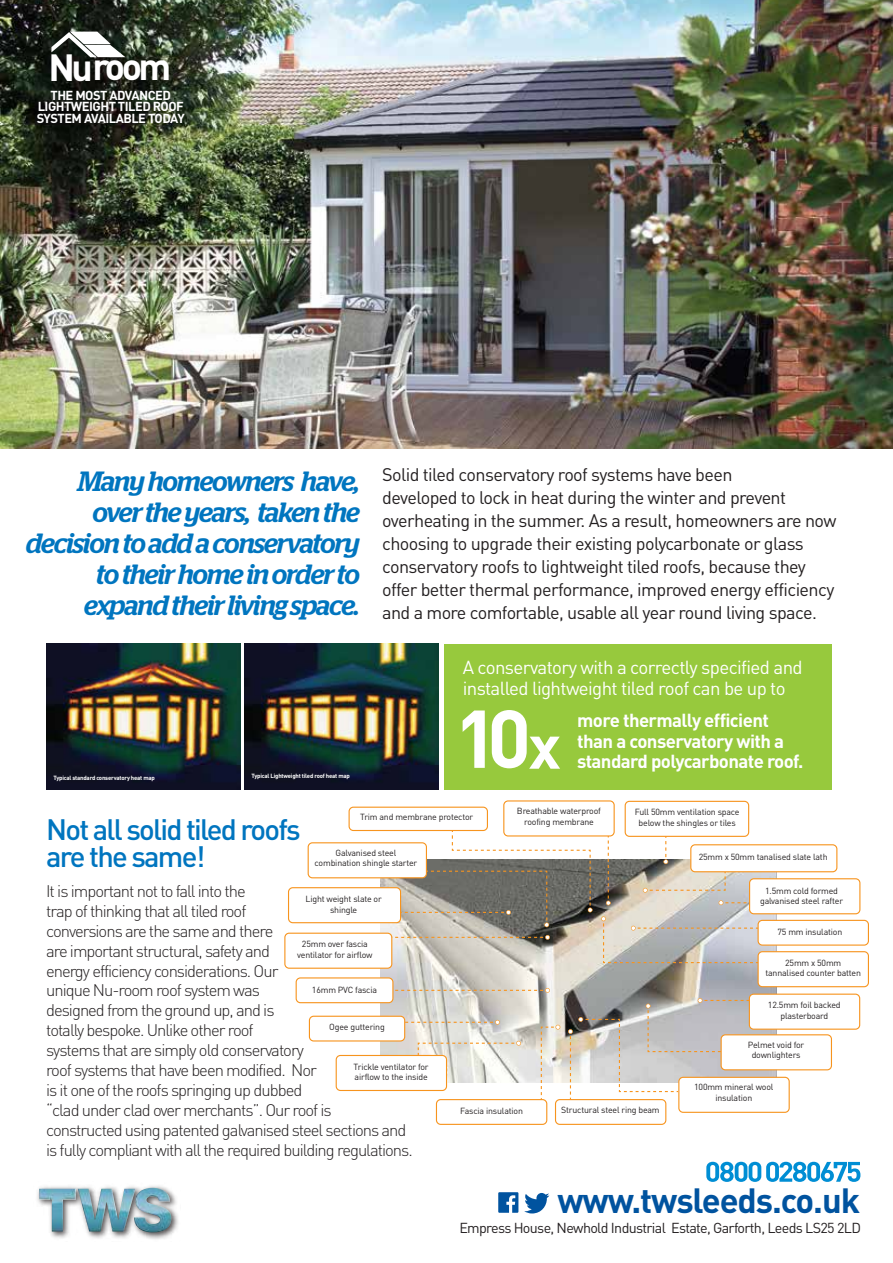
<style>
.page{position:relative;width:893px;height:1263px;background:#fff}
.page>*{position:absolute;margin:0;border:0;box-sizing:border-box;transform-origin:0 0}
.t1{font:700 80.55px "DIN";color:#fff}
.t2{font:700 37.35px "DIN";letter-spacing:-.095em;color:#fff}
.t3{font:700 34.65px "DIN";letter-spacing:-.035em;color:#00539f}
.t4{font:500 29.25px/26.5px "DIN";letter-spacing:-.06em;color:#0075bf}
.t5{font:italic 500 27.75px/31px "Stag";letter-spacing:-.035em;color:#0075bf;text-align:right}
.t6{font:18.6px/20.5px "DIN";letter-spacing:-.035em;color:#fff}
.t7{font:700 18.6px/20.5px "DIN";letter-spacing:-.035em;color:#fff}
.t8{font:18px/23px "DIN";letter-spacing:-.035em;color:#231f20}
.t9{font:300 16.65px/20px "DIN";letter-spacing:-.06em;color:#231f20}
.t10{font:14.25px "DIN";letter-spacing:-.045em;color:#231f20}
.t11{font:700 12.9px/11.2px "DIN";letter-spacing:-.04em;color:#fff;text-align:center}
.t12{font:8.85px/10.5px "DIN";letter-spacing:-.02em;color:#231f20;text-align:center}
.t13{font:700 6px "DIN";letter-spacing:-.035em;color:#fff}
.s1{font-size:61.65px}
</style>
<div class="page">
<img style="left:1px;top:0;width:891px;height:449px">
<div style="left:444px;top:644px;width:388px;height:145px;background:#97c93d"></div>
<img style="left:244px;top:644px;width:194px;height:145px">
<img style="left:46px;top:644px;width:194px;height:145px">
<img style="left:380px;top:860px;width:396px;height:223px">
<svg style="left:719px;top:900px;width:30px;height:5px"></svg>
<svg style="left:601px;top:916px;width:204px;height:48px;background:#c6c4c1"></svg>
<div style="left:678px;top:1077px;width:112px;height:36px;border:1px solid #f7941e;border-radius:4px"></div>
<div style="left:555px;top:1099px;width:111px;height:26px;border:1px solid #f7941e;border-radius:4px"></div>
<div style="left:308px;top:842px;width:119px;height:36px;border:1px solid #f7941e;border-radius:4px"></div>
<div style="left:349px;top:807px;width:139px;height:24px;border:1px solid #f7941e;border-radius:4px"></div>
<div style="left:503px;top:800px;width:112px;height:36px;border:1px solid #f7941e;border-radius:4px"></div>
<div style="left:625px;top:801px;width:124px;height:36px;border:1px solid #f7941e;border-radius:4px"></div>
<div style="left:436px;top:1099px;width:111px;height:26px;border:1px solid #f7941e;border-radius:4px"></div>
<svg style="left:405px;top:1020px;width:95px;height:5px"></svg>
<svg style="left:393px;top:988px;width:157px;height:5px"></svg>
<svg style="left:392px;top:935px;width:158px;height:5px"></svg>
<svg style="left:540px;top:1025px;width:20px;height:74px"></svg>
<svg style="left:417px;top:1041px;width:104px;height:19px"></svg>
<svg style="left:606px;top:836px;width:5px;height:69px"></svg>
<svg style="left:663px;top:836px;width:5px;height:28px"></svg>
<svg style="left:643px;top:872px;width:83px;height:21px;background:#d9cfbe"></svg>
<svg style="left:370px;top:830px;width:222px;height:97px"></svg>
<svg style="left:568px;top:998px;width:222px;height:101px"></svg>
<div style="left:285px;top:933px;width:107px;height:35px;background:#fff;border-radius:4px"></div>
<div style="left:284px;top:933px;width:108px;height:36px;border:1px solid #f7941e;border-radius:4px"></div>
<div style="left:296px;top:978px;width:97px;height:25px;background:#fff;border-radius:4px"></div>
<div style="left:296px;top:977px;width:97px;height:26px;border:1px solid #f7941e;border-radius:4px"></div>
<div style="left:309px;top:1016px;width:96px;height:25px;background:#fff;border-radius:4px"></div>
<div style="left:309px;top:1016px;width:96px;height:25px;border:1px solid #f7941e;border-radius:4px"></div>
<div style="left:289px;top:888px;width:112px;height:35px;background:#fff;border-radius:4px"></div>
<div style="left:288px;top:887px;width:113px;height:36px;border:1px solid #f7941e;border-radius:4px"></div>
<div style="left:750px;top:879px;width:110px;height:35px;background:#fff;border-radius:4px"></div>
<div style="left:749px;top:878px;width:111px;height:36px;border:1px solid #f7941e;border-radius:4px"></div>
<div style="left:758px;top:920px;width:110px;height:25px;background:#fff;border-radius:4px"></div>
<div style="left:757px;top:920px;width:112px;height:26px;border:1px solid #f7941e;border-radius:4px"></div>
<div style="left:758px;top:952px;width:110px;height:35px;background:#fff;border-radius:4px"></div>
<div style="left:757px;top:951px;width:112px;height:36px;border:1px solid #f7941e;border-radius:4px"></div>
<div style="left:749px;top:994px;width:111px;height:35px;background:#fff;border-radius:4px"></div>
<div style="left:749px;top:993px;width:111px;height:37px;border:1px solid #f7941e;border-radius:4px"></div>
<div style="left:721px;top:1035px;width:110px;height:35px;background:#fff;border-radius:4px"></div>
<div style="left:721px;top:1034px;width:111px;height:36px;border:1px solid #f7941e;border-radius:4px"></div>
<div style="left:691px;top:845px;width:146px;height:27px;background:#fff;border-radius:4px"></div>
<div style="left:690px;top:844px;width:147px;height:28px;border:1px solid #f7941e;border-radius:4px"></div>
<div style="left:336px;top:1055px;width:110px;height:35px;background:#fff;border-radius:4px"></div>
<div style="left:336px;top:1055px;width:111px;height:36px;border:1px solid #f7941e;border-radius:4px"></div>
<svg style="left:51px;top:32px;width:74px;height:25px"></svg>
<svg style="left:524px;top:1193px;width:25px;height:20px"></svg>
<svg style="left:498px;top:1192px;width:20px;height:21px"></svg>
<svg style="left:706px;top:1162px;width:154px;height:20px"></svg>
<img style="left:37px;top:1186px;width:141px;height:53px">
<img style="left:39px;top:1188px;width:132px;height:44px">
<h2 class="t2" style="left:48px;top:43px;width:125px">Nuroom</h2>
<h3 class="t11" style="left:37px;top:89px;width:150px">THE MOST ADVANCED<br>LIGHTWEIGHT TILED ROOF<br>SYSTEM AVAILABLE TODAY</h3>
<h3 class="t5" style="left:26px;top:465px;width:335px">Many homeowners have, over the years, taken the decision to add a conservatory to their home in order to expand their living space.</h3>
<p class="t8" style="left:382px;top:463px;width:456px">Solid tiled conservatory roof systems have been<br>developed to lock in heat during the winter and prevent overheating in the summer. As a result, homeowners are now choosing to upgrade their existing polycarbonate or glass conservatory roofs to lightweight tiled roofs, because they offer better thermal performance, improved energy efficiency and a more comfortable, usable all year round living space.</p>
<h3 class="t6" style="left:463px;top:657px;width:341px">A conservatory with a correctly specified and installed lightweight tiled roof can be up to</h3>
<h1 class="t1" style="left:454px;top:686px;width:108px">10<span class="s1">x</span></h1>
<h3 class="t7" style="left:577px;top:709px;width:228px">more thermally efficient than a conservatory with a standard polycarbonate roof.</h3>
<p class="t13" style="left:54px;top:774px;width:103px">Typical standard conservatory heat map</p>
<p class="t13" style="left:251px;top:772px;width:100px">Typical Lightweight tiled roof heat map</p>
<h3 class="t4" style="left:46px;top:815px;width:256px">Not all solid tiled roofs are the same!</h3>
<p class="t12" style="left:360px;top:811px;width:115px">Trim and membrane protector</p>
<p class="t12" style="left:517px;top:805px;width:86px">Breathable waterproof roofing membrane</p>
<p class="t12" style="left:635px;top:807px;width:106px">Full 50mm ventilation space below the shingles or tiles</p>
<p class="t12" style="left:315px;top:847px;width:104px">Galvanised steel combination shingle starter</p>
<p class="t12" style="left:699px;top:851px;width:130px">25mm x 50mm tanalised slate lath</p>
<p class="t9" style="left:46px;top:881px;width:368px">It is important not to fall into the<br>trap of thinking that all tiled roof<br>conversions are the same and there<br>are important structural, safety and<br>energy efficiency considerations. Our<br>unique Nu-room roof system was<br>designed from the ground up, and is<br>totally bespoke. Unlike other roof<br>systems that are simply old conservatory<br>roof systems that have been modified. Nor<br>is it one of the roofs springing up dubbed<br>“clad under clad over merchants”. Our roof is<br>constructed using patented galvanised steel sections and is fully compliant with all the required building regulations.</p>
<p class="t12" style="left:306px;top:893px;width:78px">Light weight slate or shingle</p>
<p class="t12" style="left:760px;top:885px;width:84px">1.5mm cold formed galvanised steel rafter</p>
<p class="t12" style="left:777px;top:926px;width:66px">75 mm insulation</p>
<p class="t12" style="left:765px;top:957px;width:97px">25mm x 50mm tannalised counter batten</p>
<p class="t12" style="left:768px;top:1000px;width:74px">12.5mm foil backed plasterboard</p>
<p class="t12" style="left:748px;top:1039px;width:58px">Pelmet void for downlighters</p>
<p class="t12" style="left:297px;top:939px;width:77px">25mm over fascia ventilator for airflow</p>
<p class="t12" style="left:312px;top:984px;width:67px">16mm PVC fascia</p>
<p class="t12" style="left:329px;top:1022px;width:57px">Ogee guttering</p>
<p class="t12" style="left:354px;top:1061px;width:77px;text-align:left">Trickle ventilator for airflow to the inside</p>
<p class="t12" style="left:694px;top:1082px;width:81px">100mm mineral wool insulation</p>
<p class="t12" style="left:460px;top:1105px;width:64px">Fascia insulation</p>
<p class="t12" style="left:561px;top:1105px;width:100px">Structural steel ring beam</p>
<h3 class="t3" style="left:557px;top:1177px;width:304px">www.twsleeds.co.uk</h3>
<h3 class="t10" style="left:459px;top:1219px;width:403px">Empress House, Newhold Industrial Estate, Garforth, Leeds LS25 2LD</h3>
</div>
